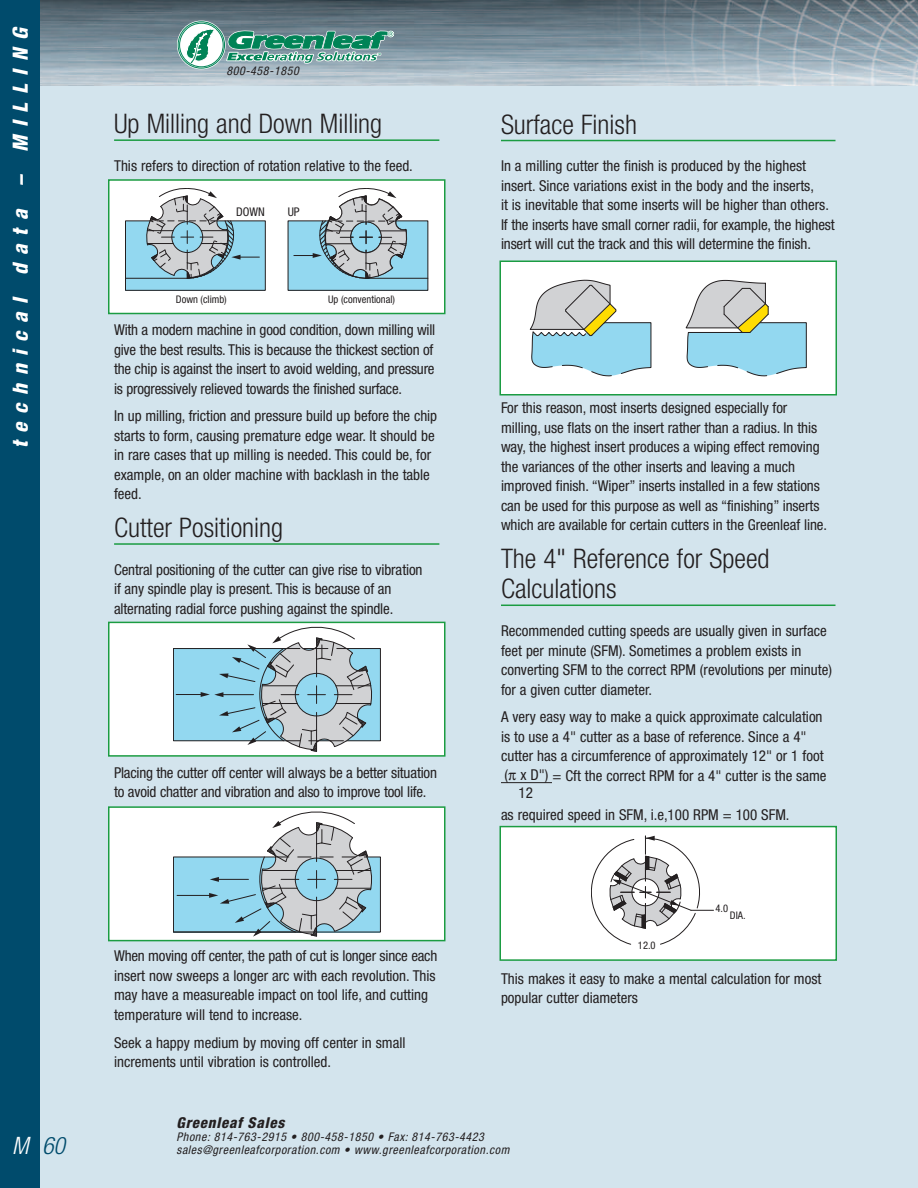
<style>
.page{position:relative;width:918px;height:1188px;background:#d3e4ed}
.page>*{position:absolute;margin:0;border:0;box-sizing:border-box;transform-origin:0 0}
.t1{font:300 condensed 27px/30px "Helvetica Neue";color:#231f20}
.t2{font:italic 300 condensed 24px "Helvetica Neue";color:#004b6c}
.t3{font:italic 800 condensed 21px "Helvetica Neue";letter-spacing:.415em;color:#fff}
.t4{font:condensed 15px/19.5px "Helvetica Neue";color:#231f20}
.t5{font:italic 800 condensed 15px "Helvetica Neue";letter-spacing:.05em;color:#231f20}
.t6{font:italic condensed 12px/12.8px "Helvetica Neue";letter-spacing:.05em;color:#231f20}
.t7{font:condensed 12px "Helvetica Neue";color:#231f20}
.t8{font:condensed 10.5px "Helvetica Neue";color:#231f20}
.s1{color:#fff}
</style>
<div class="page">
<img style="left:40px;top:0;width:878px;height:85px">
<div style="left:177px;top:21px;width:49px;height:48px;border:2px solid #fff;border-radius:50%"></div>
<svg style="left:178px;top:22px;width:47px;height:46px"></svg>
<div style="left:178px;top:21px;width:47px;height:47px;border:1px solid #008356;border-radius:50%"></div>
<div style="left:179px;top:23px;width:44px;height:44px;border:1px solid #008356;border-radius:50%"></div>
<svg style="left:185px;top:29px;width:30px;height:34px"></svg>
<svg style="left:225px;top:21px;width:169px;height:47px;background:#6a9b95"></svg>
<div style="left:0;top:0;width:40px;height:1188px;background:#004b6c"></div>
<hr style="left:114px;top:139px;width:325px;height:2px;background:#1b9c42">
<hr style="left:114px;top:543px;width:325px;height:2px;background:#1b9c42">
<hr style="left:501px;top:140px;width:335px;height:1px;background:#1b9c42">
<hr style="left:501px;top:605px;width:335px;height:1px;background:#1b9c42">
<div style="left:109px;top:180px;width:336px;height:134px;background:#fff"></div>
<div style="left:126px;top:221px;width:139px;height:69px;background:#93d8f0"></div>
<div style="left:125px;top:220px;width:141px;height:71px;border:1px solid #231f20"></div>
<div style="left:288px;top:221px;width:140px;height:69px;background:#93d8f0"></div>
<div style="left:288px;top:220px;width:140px;height:71px;border:1px solid #231f20"></div>
<hr style="left:126px;top:278px;width:61px;height:1px;background:#231f20">
<hr style="left:366px;top:278px;width:62px;height:1px;background:#231f20">
<svg style="left:146px;top:188px;width:113px;height:91px"></svg>
<svg style="left:294px;top:188px;width:114px;height:91px"></svg>
<div style="left:108px;top:179px;width:338px;height:135px;border:2px solid #1b9c42"></div>
<div style="left:109px;top:622px;width:336px;height:134px;background:#fff"></div>
<div style="left:173px;top:649px;width:207px;height:92px;background:#93d8f0"></div>
<div style="left:173px;top:648px;width:208px;height:93px;border:1px solid #231f20"></div>
<svg style="left:176px;top:627px;width:197px;height:125px"></svg>
<div style="left:108px;top:622px;width:338px;height:135px;border:2px solid #1b9c42"></div>
<div style="left:109px;top:807px;width:336px;height:134px;background:#fff"></div>
<div style="left:173px;top:857px;width:207px;height:75px;background:#93d8f0"></div>
<div style="left:173px;top:857px;width:208px;height:75px;border:1px solid #231f20"></div>
<hr style="left:177px;top:895px;width:34px;height:1px;background:#231f20">
<hr style="left:173px;top:932px;width:128px;height:1px;background:#231f20">
<svg style="left:209px;top:812px;width:164px;height:125px"></svg>
<div style="left:108px;top:806px;width:338px;height:135px;border:2px solid #1b9c42"></div>
<div style="left:500px;top:827px;width:336px;height:133px;background:#fff"></div>
<svg style="left:591px;top:836px;width:123px;height:109px"></svg>
<div style="left:500px;top:826px;width:337px;height:135px;border:2px solid #1b9c42"></div>
<div style="left:500px;top:261px;width:336px;height:134px;background:#fff"></div>
<svg style="left:530px;top:280px;width:122px;height:96px"></svg>
<svg style="left:685px;top:280px;width:122px;height:96px"></svg>
<div style="left:500px;top:261px;width:337px;height:135px;border:2px solid #1b9c42"></div>
<hr style="left:501px;top:782px;width:51px;height:1px;background:#231f20">
<h3 class="t3" style="left:13px;top:448px;width:421px;rotate:-90deg">technical data – MILLING</h3>
<h2 class="t2" style="left:12px;top:1137px;width:55px"><span class="s1">M</span> 60</h2>
<p class="t6" style="left:226px;top:65px;width:74px">800-458-1850</p>
<h1 class="t1" style="left:114px;top:111px;width:270px">Up Milling and Down Milling</h1>
<p class="t4" style="left:114px;top:157px;width:300px">This refers to direction of rotation relative to the feed.</p>
<p class="t7" style="left:236px;top:208px;width:30px">DOWN</p>
<p class="t7" style="left:288px;top:208px;width:13px">UP</p>
<p class="t8" style="left:176px;top:296px;width:52px">Down (climb)</p>
<p class="t8" style="left:328px;top:296px;width:68px">Up (conventional)</p>
<p class="t4" style="left:114px;top:321px;width:323px">With a modern machine in good condition, down milling will give the best results. This is because the thickest section of the chip is against the insert to avoid welding, and pressure is progressively relieved towards the finished surface.</p>
<p class="t4" style="left:114px;top:407px;width:325px">In up milling, friction and pressure build up before the chip starts to form, causing premature edge wear. It should be in rare cases that up milling is needed. This could be, for example, on an older machine with backlash in the table feed.</p>
<h1 class="t1" style="left:114px;top:515px;width:170px">Cutter Positioning</h1>
<p class="t4" style="left:114px;top:561px;width:310px">Central positioning of the cutter can give rise to vibration if any spindle play is present. This is because of an alternating radial force pushing against the spindle.</p>
<p class="t4" style="left:114px;top:764px;width:324px">Placing the cutter off center will always be a better situation to avoid chatter and vibration and also to improve tool life.</p>
<p class="t4" style="left:114px;top:948px;width:325px">When moving off center, the path of cut is longer since each insert now sweeps a longer arc with each revolution. This may have a measureable impact on tool life, and cutting temperature will tend to increase.</p>
<p class="t4" style="left:114px;top:1034px;width:293px">Seek a happy medium by moving off center in small increments until vibration is controlled.</p>
<h1 class="t1" style="left:501px;top:111px;width:137px">Surface Finish</h1>
<p class="t4" style="left:501px;top:157px;width:335px">In a milling cutter the finish is produced by the highest insert. Since variations exist in the body and the inserts,<br>it is inevitable that some inserts will be higher than others.<br>If the inserts have small corner radii, for example, the highest insert will cut the track and this will determine the finish.</p>
<p class="t4" style="left:501px;top:400px;width:328px">For this reason, most inserts designed especially for milling, use flats on the insert rather than a radius. In this way, the highest insert produces a wiping effect removing the variances of the other inserts and leaving a much improved finish. “Wiper” inserts installed in a few stations can be used for this purpose as well as “finishing” inserts which are available for certain cutters in the Greenleaf line.</p>
<h1 class="t1" style="left:501px;top:546px;width:270px">The 4" Reference for Speed<br>Calculations</h1>
<p class="t4" style="left:501px;top:622px;width:332px">Recommended cutting speeds are usually given in surface feet per minute (SFM). Sometimes a problem exists in converting SFM to the correct RPM (revolutions per minute) for a given cutter diameter.</p>
<p class="t4" style="left:501px;top:708px;width:327px">A very easy way to make a quick approximate calculation is to use a 4" cutter as a base of reference. Since a 4" cutter has a circumference of approximately 12" or 1 foot ( x D") = Cft the correct RPM for a 4" cutter is the same</p>
<p class="t4" style="left:501px;top:806px;width:290px">as required speed in SFM, i.e,100 RPM = 100 SFM.</p>
<p class="t4" style="left:519px;top:784px;width:16px">12</p>
<p class="t8" style="left:638px;top:942px;width:19px">12.0</p>
<p class="t8" style="left:715px;top:904px;width:14px">4.0</p>
<p class="t8" style="left:730px;top:911px;width:17px">DIA.</p>
<p class="t4" style="left:501px;top:970px;width:322px">This makes it easy to make a mental calculation for most popular cutter diameters</p>
<p class="t5" style="left:177px;top:1118px;width:109px">Greenleaf Sales</p>
<p class="t6" style="left:177px;top:1132px;width:334px">Phone: 814-763-2915 • 800-458-1850 • Fax: 814-763-4423 sales@greenleafcorporation.com • www.greenleafcorporation.com</p>
</div>
